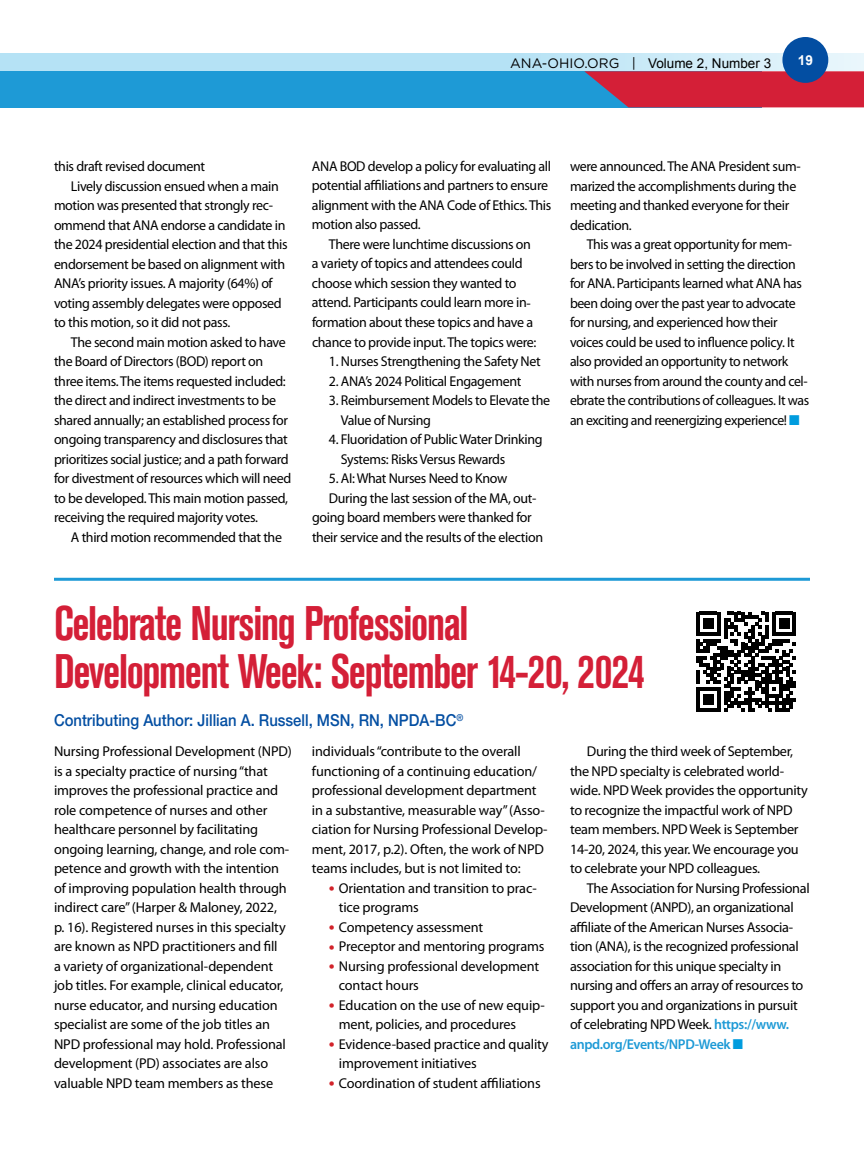
<style>
.page{position:relative;width:864px;height:1175px;background:#fff}
.page>*{position:absolute;margin:0;border:0;box-sizing:border-box;transform-origin:0 0}
.t1{font:700 condensed 48px/48px "Akzidenz Grotesk BE";letter-spacing:-.03em;color:#d41f37;scale:.9 1}
.t2{font:500 16.5px "Helvetica Neue LT Std";color:#034ea2;scale:.9 1}
.t3{font:14.25px/19.5px "Myriad Pro";letter-spacing:-.025em;color:#000}
.t4{font:700 13.65px "Arial";color:#fff}
.t5{font:13.5px "Arial";color:#000}
.s1{font-family:"Gotham";font-size:13.65px}
.s2{color:#009cde}
.s3{font-weight:600;color:#1e9ad6}
.s4{font-size:21px;color:#d2232a}
</style>
<div class="page">
<div style="left:0;top:71px;width:761px;height:36px;background:#1e9ad6"></div>
<svg style="left:584px;top:71px;width:280px;height:36px;background:#c32a45"></svg>
<svg style="left:1px;top:53px;width:863px;height:18px;background:#bee5f6"></svg>
<div style="left:782px;top:37px;width:46px;height:46px;background:#034ea2;border-radius:50%"></div>
<svg style="left:0;top:53px;width:1px;height:18px"></svg>
<hr style="left:54px;top:578px;width:756px;height:3px;background:#1e9ad6">
<svg style="left:696px;top:611px;width:100px;height:100px"></svg>
<p class="t5" style="left:510px;top:54px;width:263px"><span class="s1">ANA-OHIO.ORG |</span> Volume 2, Number 3</p>
<p class="t4" style="left:798px;top:51px;width:17px">19</p>
<p class="t3" style="left:54px;top:157px;width:153px">this draft revised document</p>
<p class="t3" style="left:71px;top:176px;width:210px">Lively discussion ensued when a main</p>
<p class="t3" style="left:54px;top:196px;width:221px">motion was presented that strongly rec-</p>
<p class="t3" style="left:54px;top:215px;width:233px">ommend that ANA endorse a candidate in</p>
<p class="t3" style="left:54px;top:235px;width:235px">the 2024 presidential election and that this</p>
<p class="t3" style="left:54px;top:254px;width:233px">endorsement be based on alignment with</p>
<p class="t3" style="left:54px;top:274px;width:220px">ANA’s priority issues. A majority (64%) of</p>
<p class="t3" style="left:54px;top:293px;width:229px">voting assembly delegates were opposed</p>
<p class="t3" style="left:54px;top:313px;width:178px">to this motion, so it did not pass.</p>
<p class="t3" style="left:71px;top:332px;width:216px">The second main motion asked to have</p>
<p class="t3" style="left:54px;top:352px;width:211px">the Board of Directors (BOD) report on</p>
<p class="t3" style="left:54px;top:371px;width:233px">three items. The items requested included:</p>
<p class="t3" style="left:54px;top:391px;width:224px">the direct and indirect investments to be</p>
<p class="t3" style="left:54px;top:410px;width:235px">shared annually; an established process for</p>
<p class="t3" style="left:54px;top:430px;width:235px">ongoing transparency and disclosures that</p>
<p class="t3" style="left:54px;top:449px;width:236px">prioritizes social justice; and a path forward</p>
<p class="t3" style="left:54px;top:469px;width:239px">for divestment of resources which will need</p>
<p class="t3" style="left:54px;top:488px;width:236px">to be developed. This main motion passed,</p>
<p class="t3" style="left:54px;top:508px;width:205px">receiving the required majority votes.</p>
<p class="t3" style="left:71px;top:527px;width:213px">A third motion recommended that the</p>
<p class="t3" style="left:312px;top:157px;width:241px">ANA BOD develop a policy for evaluating all potential affiliations and partners to ensure alignment with the ANA Code of Ethics. This motion also passed.</p>
<p class="t3" style="left:312px;top:235px;width:226px;text-indent:17px">There were lunchtime discussions on a variety of topics and attendees could choose which session they wanted to attend. Participants could learn more in&shy;formation about these topics and have a chance to provide input. The topics were:</p>
<p class="t3" style="left:329px;top:352px;width:213px">1. Nurses Strengthening the Safety Net</p>
<p class="t3" style="left:329px;top:371px;width:194px">2. ANA’s 2024 Political Engagement</p>
<p class="t3" style="left:341px;top:391px;width:211px;text-indent:-12px">3. Reimbursement Models to Elevate the<br>Value of Nursing</p>
<p class="t3" style="left:341px;top:430px;width:203px;text-indent:-12px">4. Fluoridation of Public Water Drinking<br>Systems: Risks Versus Rewards</p>
<p class="t3" style="left:329px;top:469px;width:180px">5. AI: What Nurses Need to Know</p>
<p class="t3" style="left:329px;top:488px;width:209px">During the last session of the MA, out-</p>
<p class="t3" style="left:312px;top:508px;width:221px">going board members were thanked for</p>
<p class="t3" style="left:312px;top:527px;width:233px">their service and the results of the election</p>
<p class="t3" style="left:570px;top:157px;width:232px">were announced. The ANA President sum&shy;marized the accomplishments during the meeting and thanked everyone for their dedication.</p>
<p class="t3" style="left:570px;top:235px;width:241px;text-indent:17px">This was a great opportunity for mem&shy;bers to be involved in setting the direction for ANA. Participants learned what ANA has been doing over the past year to advocate for nursing, and experienced how their voices could be used to influence policy. It also provided an opportunity to network with nurses from around the county and cel&shy;ebrate the contributions of colleagues. It was an exciting and reenergizing experience! <span class="s2">■</span></p>
<h1 class="t1" style="left:54px;top:600px;width:658px">Celebrate Nursing Professional<br>Development Week: September 14-20, 2024</h1>
<p class="t2" style="left:54px;top:710px;width:456px">Contributing Author: Jillian A. Russell, MSN, RN, NPDA-BC<sup>®</sup></p>
<p class="t3" style="left:54px;top:742px;width:239px">Nursing Professional Development (NPD) is a specialty practice of nursing “that improves the professional practice and role competence of nurses and other healthcare personnel by facilitating ongoing learning, change, and role com&shy;petence and growth with the intention of improving population health through indirect care” (Harper &amp; Maloney, 2022,<br>p. 16). Registered nurses in this specialty are known as NPD practitioners and fill<br>a variety of organizational-dependent job titles. For example, clinical educator, nurse educator, and nursing education specialist are some of the job titles an NPD professional may hold. Professional development (PD) associates are also valuable NPD team members as these</p>
<p class="t3" style="left:312px;top:742px;width:237px">individuals “contribute to the overall functioning of a continuing education/ professional development department in a substantive, measurable way” (Asso&shy;ciation for Nursing Professional Develop&shy;ment, 2017, p.2). Often, the work of NPD teams includes, but is not limited to:</p>
<p class="t3" style="left:570px;top:742px;width:239px;text-indent:17px">During the third week of September, the NPD specialty is celebrated world&shy;wide. NPD Week provides the opportunity to recognize the impactful work of NPD team members. NPD Week is September 14-20, 2024, this year. We encourage you to celebrate your NPD colleagues.</p>
<p class="t3" style="left:570px;top:878px;width:241px;text-indent:17px">The Association for Nursing Professional Development (ANPD), an organizational affiliate of the American Nurses Associa&shy;tion (ANA), is the recognized professional association for this unique specialty in nursing and offers an array of resources to support you and organizations in pursuit of celebrating NPD Week. <span class="s3">https://www. anpd.org/Events/NPD-Week</span> <span class="s2">■</span></p>
<p class="t3" style="left:339px;top:878px;width:199px;text-indent:-10px"><span class="s4">•</span> Orientation and transition to prac&shy;tice programs</p>
<p class="t3" style="left:329px;top:917px;width:156px"><span class="s4">•</span> Competency assessment</p>
<p class="t3" style="left:329px;top:937px;width:217px"><span class="s4">•</span> Preceptor and mentoring programs</p>
<p class="t3" style="left:339px;top:956px;width:202px;text-indent:-10px"><span class="s4">•</span> Nursing professional development contact hours</p>
<p class="t3" style="left:339px;top:995px;width:207px;text-indent:-10px"><span class="s4">•</span> Education on the use of new equip&shy;ment, policies, and procedures</p>
<p class="t3" style="left:339px;top:1034px;width:211px;text-indent:-10px"><span class="s4">•</span> Evidence-based practice and quality improvement initiatives</p>
<p class="t3" style="left:329px;top:1073px;width:213px"><span class="s4">•</span> Coordination of student affiliations</p>
</div>
